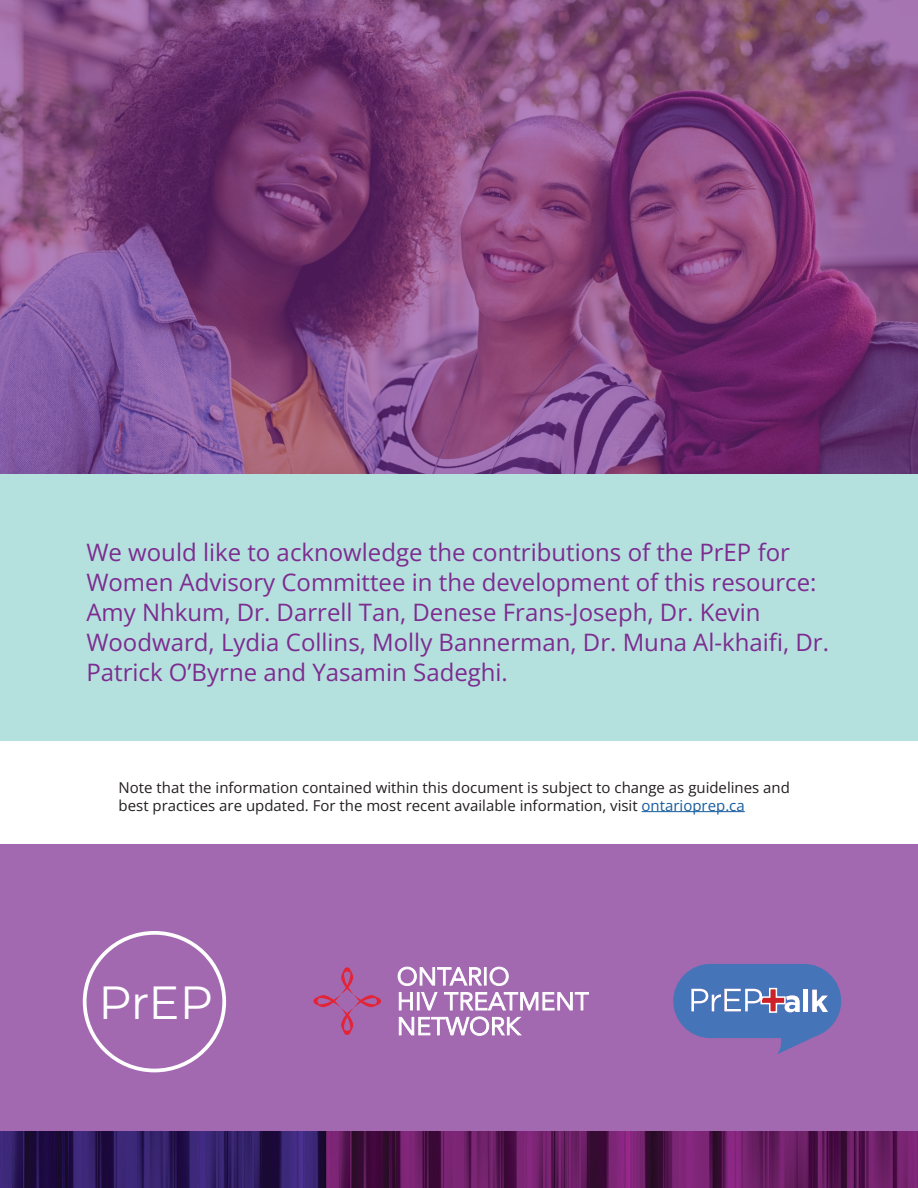
<style>
.page{position:relative;width:918px;height:1188px;background:#fff}
.page>*{position:absolute;margin:0;border:0;box-sizing:border-box;transform-origin:0 0}
.t1{font:46.5px "Montserrat";color:#fff}
.body{font:24px/30px "Open Sans";color:#7d2c90}
.body-2{font:15px/18px "Open Sans";color:#231f20}
.s1{color:#175d9e}
</style>
<div class="page">
<div style="left:0;top:473px;width:918px;height:268px;background:#b4e1de"></div>
<div style="left:0;top:845px;width:918px;height:343px;background:#a269b0"></div>
<div style="left:83px;top:931px;width:143px;height:141px;border:4px solid #fff;border-radius:50%"></div>
<svg style="left:673px;top:964px;width:168px;height:90px"></svg>
<hr style="left:642px;top:811px;width:103px;height:1px;background:#175d9e">
<svg style="left:313px;top:967px;width:68px;height:68px"></svg>
<svg style="left:398px;top:967px;width:111px;height:19px"></svg>
<svg style="left:399px;top:992px;width:38px;height:18px"></svg>
<svg style="left:444px;top:992px;width:145px;height:18px"></svg>
<svg style="left:399px;top:1017px;width:123px;height:19px"></svg>
<img style="left:0;top:1132px;width:918px;height:56px">
<svg style="left:0;top:0;width:918px;height:473px;background:#81477f"></svg>
<p class="body" style="left:86px;top:537px;width:744px">We would like to acknowledge the contributions of the PrEP for Women Advisory Committee in the development of this resource:<br>Amy Nhkum, Dr. Darrell Tan, Denese Frans-Joseph, Dr. Kevin Woodward, Lydia Collins, Molly Bannerman, Dr. Muna Al-khaifi, Dr.<br>Patrick O’Byrne and Yasamin Sadeghi.</p>
<p class="body-2" style="left:119px;top:778px;width:673px">Note that the information contained within this document is subject to change as guidelines and best practices are updated. For the most recent available information, visit <span class="s1">ontarioprep.ca</span></p>
<p class="t1" style="left:98px;top:970px;width:116px">PrEP</p>
</div>
